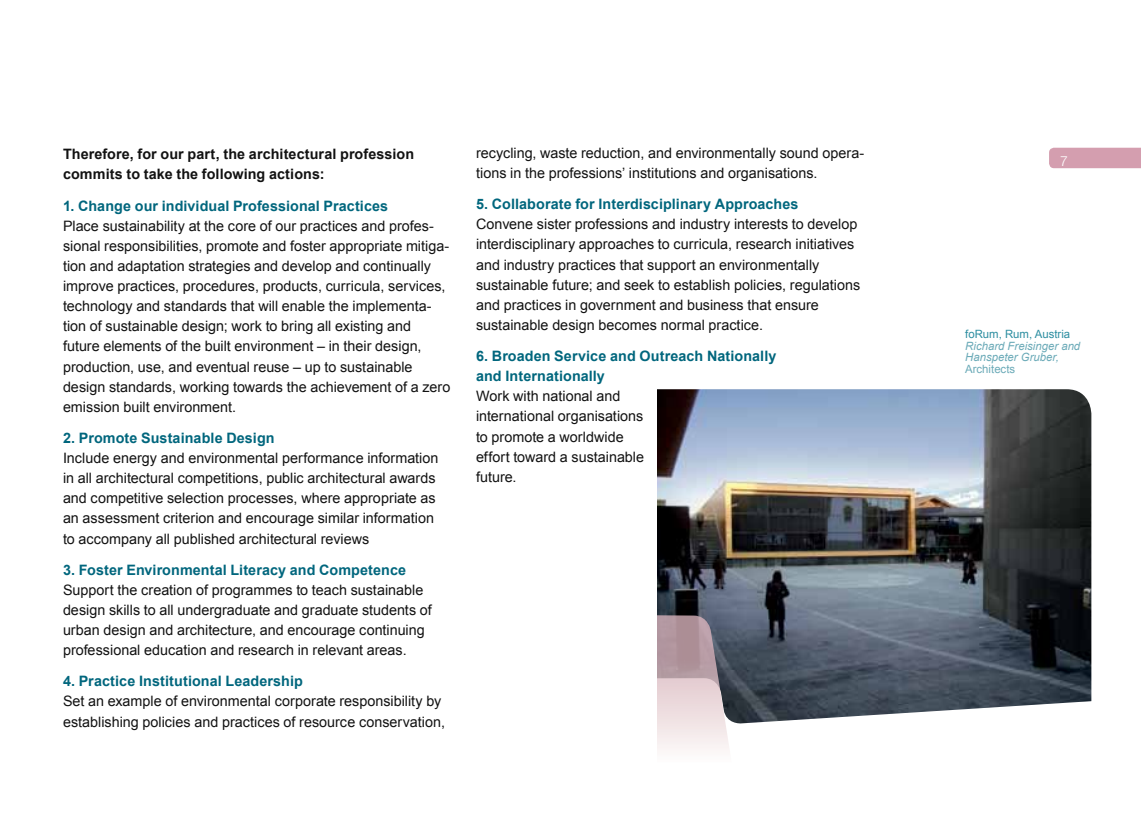
<style>
.page{position:relative;width:1141px;height:819px;background:#fff}
.page>*{position:absolute;margin:0;border:0;box-sizing:border-box;transform-origin:0 0}
.t1{font:14.35px/20.1px "Arial";color:#121212}
.t2{font:700 14.35px/20.1px "Arial";letter-spacing:.005em;color:#00667d}
.t3{font:700 14.35px/20.1px "Arial";letter-spacing:.005em;color:#121212}
.t4{font:300 14px "Helvetica Neue";color:#fff}
.t5{font:italic 11.38px/11.4px "Arial";color:#6baab8}
.t6{font:11.38px "Arial";color:#2d8ea1}
.t7{font:11.38px "Arial";color:#6baab8}
</style>
<div class="page">
<div style="left:1049px;top:148px;width:92px;height:20px;background:#d49eaf"></div>
<img style="left:657px;top:389px;width:434px;height:237px">
<svg style="left:744px;top:626px;width:348px;height:98px;background:#58606c"></svg>
<svg style="left:657px;top:615px;width:87px;height:134px;background:#b1a5ac"></svg>
<p class="t3" style="left:63px;top:144px;width:353px">Therefore, for our part, the architectural profession commits to take the following actions:</p>
<p class="t2" style="left:63px;top:195px;width:327px">1. Change our individual Professional Practices</p>
<p class="t1" style="left:63px;top:215px;width:389px">Place sustainability at the core of our practices and profes&shy;sional responsibilities, promote and foster appropriate mitiga&shy;tion and adaptation strategies and develop and continually improve practices, procedures, products, curricula, services, technology and standards that will enable the implementa&shy;tion of sustainable design; work to bring all existing and future elements of the built environment – in their design, production, use, and eventual reuse – up to sustainable design standards, working towards the achievement of a zero emission built environment.</p>
<p class="t2" style="left:63px;top:428px;width:213px">2. Promote Sustainable Design</p>
<p class="t1" style="left:63px;top:448px;width:377px">Include energy and environmental performance information in all architectural competitions, public architectural awards and competitive selection processes, where appropriate as an assessment criterion and encourage similar information to accompany all published architectural reviews</p>
<p class="t2" style="left:63px;top:559px;width:345px">3. Foster Environmental Literacy and Competence</p>
<p class="t1" style="left:63px;top:579px;width:370px">Support the creation of programmes to teach sustainable design skills to all undergraduate and graduate students of urban design and architecture, and encourage continuing professional education and research in relevant areas.   </p>
<p class="t2" style="left:63px;top:671px;width:241px">4. Practice Institutional Leadership</p>
<p class="t1" style="left:63px;top:691px;width:383px">Set an example of environmental corporate responsibility by establishing policies and practices of resource conservation,</p>
<p class="t1" style="left:476px;top:143px;width:390px">recycling, waste reduction, and environmentally sound opera&shy;tions in the professions’ institutions and organisations.   </p>
<p class="t2" style="left:476px;top:194px;width:324px">5. Collaborate for Interdisciplinary Approaches</p>
<p class="t1" style="left:476px;top:214px;width:386px">Convene sister professions and industry interests to develop interdisciplinary approaches to curricula, research initiatives and industry practices that support an environmentally sustainable future; and seek to establish policies, regulations and practices in government and business that ensure sustainable design becomes normal practice.</p>
<p class="t2" style="left:476px;top:346px;width:302px">6. Broaden Service and Outreach Nationally and Internationally</p>
<p class="t1" style="left:476px;top:386px;width:170px">Work with national and international organisations to promote a worldwide effort toward a sustainable future.</p>
<p class="t4" style="left:1060px;top:152px;width:9px">7</p>
<p class="t6" style="left:965px;top:328px;width:106px">foRum, Rum, Austria</p>
<p class="t5" style="left:965px;top:340px;width:117px">Richard Freisinger and<br>Hanspeter Gruber,</p>
<p class="t7" style="left:965px;top:362px;width:51px">Architects</p>
</div>
